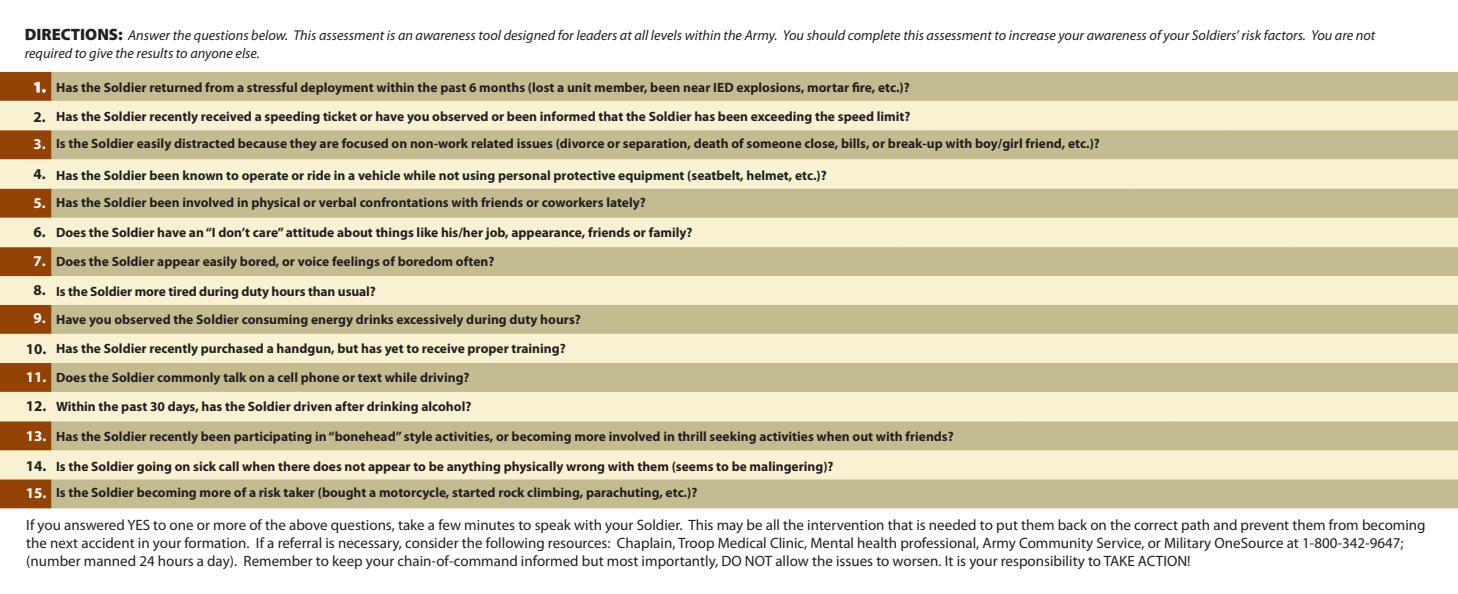
<style>
.page{position:relative;width:1458px;height:594px;background:#fff}
.page>*{position:absolute;margin:0;border:0;box-sizing:border-box;transform-origin:0 0}
.Body_Text{font:15px/18px "Myriad Pro";color:#231f20}
.t1{font:700 15px "Myriad Pro";color:#fff}
.t2{font:700 15px "Myriad Pro";color:#231f20}
.Controls{font:italic 14.25px/18px "Myriad Pro";color:#231f20}
.Controls-2{font:700 13.5px "Myriad Pro";color:#231f20}
.s1{font-weight:900;font-style:normal;font-size:16.5px}
</style>
<div class="page">
<img style="left:0;top:71px;width:1458px;height:438px">
<svg style="left:34px;top:82px;width:11px;height:11px"></svg>
<p class="Controls" style="left:25px;top:27px;width:1352px"><span class="s1">DIRECTIONS:</span> Answer the questions below. This assessment is an awareness tool designed for leaders at all levels within the Army. You should complete this assessment to increase your awareness of your Soldiers’ risk factors. You are not required to give the results to anyone else.</p>
<p class="t1" style="left:33px;top:79px;width:14px">1.</p>
<p class="t2" style="left:33px;top:108px;width:14px">2.</p>
<p class="t1" style="left:33px;top:136px;width:14px">3.</p>
<p class="t2" style="left:33px;top:166px;width:14px">4.</p>
<p class="Controls-2" style="left:56px;top:168px;width:772px">Has the Soldier been known to operate or ride in a vehicle while not using personal protective equipment (seatbelt, helmet, etc.)?</p>
<p class="Controls-2" style="left:56px;top:80px;width:855px">Has the Soldier returned from a stressful deployment within the past 6 months (lost a unit member, been near IED explosions, mortar fire, etc.)?</p>
<p class="Controls-2" style="left:56px;top:108px;width:856px">Has the Soldier recently received a speeding ticket or have you observed or been informed that the Soldier has been exceeding the speed limit?</p>
<p class="Controls-2" style="left:56px;top:136px;width:1045px">Is the Soldier easily distracted because they are focused on non-work related issues (divorce or separation, death of someone close, bills, or break-up with boy/girl friend, etc.)?</p>
<p class="t1" style="left:33px;top:194px;width:14px">5.</p>
<p class="t2" style="left:33px;top:223px;width:14px">6.</p>
<p class="t1" style="left:33px;top:252px;width:14px">7.</p>
<p class="t2" style="left:33px;top:282px;width:14px">8.</p>
<p class="t1" style="left:33px;top:310px;width:14px">9.</p>
<p class="Controls-2" style="left:56px;top:195px;width:591px">Has the Soldier been involved in physical or verbal confrontations with friends or coworkers lately?</p>
<p class="Controls-2" style="left:56px;top:225px;width:638px">Does the Soldier have an “I don’t care” attitude about things like his/her job, appearance, friends or family?</p>
<p class="Controls-2" style="left:56px;top:254px;width:440px">Does the Soldier appear easily bored, or voice feelings of boredom often?</p>
<p class="Controls-2" style="left:56px;top:283px;width:321px">Is the Soldier more tired during duty hours than usual?</p>
<p class="Controls-2" style="left:56px;top:312px;width:526px">Have you observed the Soldier consuming energy drinks excessively during duty hours?</p>
<p class="Controls-2" style="left:56px;top:341px;width:511px">Has the Soldier recently purchased a handgun, but has yet to receive proper training?</p>
<p class="t2" style="left:26px;top:340px;width:22px">10.</p>
<p class="t1" style="left:26px;top:368px;width:22px">11.</p>
<p class="t2" style="left:26px;top:398px;width:22px">12.</p>
<p class="t1" style="left:26px;top:427px;width:22px">13.</p>
<p class="t2" style="left:26px;top:458px;width:22px">14.</p>
<p class="t1" style="left:26px;top:484px;width:22px">15.</p>
<p class="Controls-2" style="left:56px;top:484px;width:643px">Is the Soldier becoming more of a risk taker (bought a motorcycle, started rock climbing, parachuting, etc.)?</p>
<p class="Controls-2" style="left:56px;top:370px;width:415px">Does the Soldier commonly talk on a cell phone or text while driving?</p>
<p class="Controls-2" style="left:56px;top:399px;width:417px">Within the past 30 days, has the Soldier driven after drinking alcohol?</p>
<p class="Controls-2" style="left:56px;top:429px;width:899px">Has the Soldier recently been participating in “bonehead” style activities, or becoming more involved in thrill seeking activities when out with friends?</p>
<p class="Controls-2" style="left:56px;top:459px;width:779px">Is the Soldier going on sick call when there does not appear to be anything physically wrong with them (seems to be malingering)?</p>
<p class="Body_Text" style="left:26px;top:517px;width:1401px">If you answered YES to one or more of the above questions, take a few minutes to speak with your Soldier. This may be all the intervention that is needed to put them back on the correct path and prevent them from becoming the next accident in your formation. If a referral is necessary, consider the following resources: Chaplain, Troop Medical Clinic, Mental health professional, Army Community Service, or Military OneSource at 1-800-342-9647; (number manned 24 hours a day). Remember to keep your chain-of-command informed but most importantly, DO NOT allow the issues to worsen. It is your responsibility to TAKE ACTION!</p>
</div>
